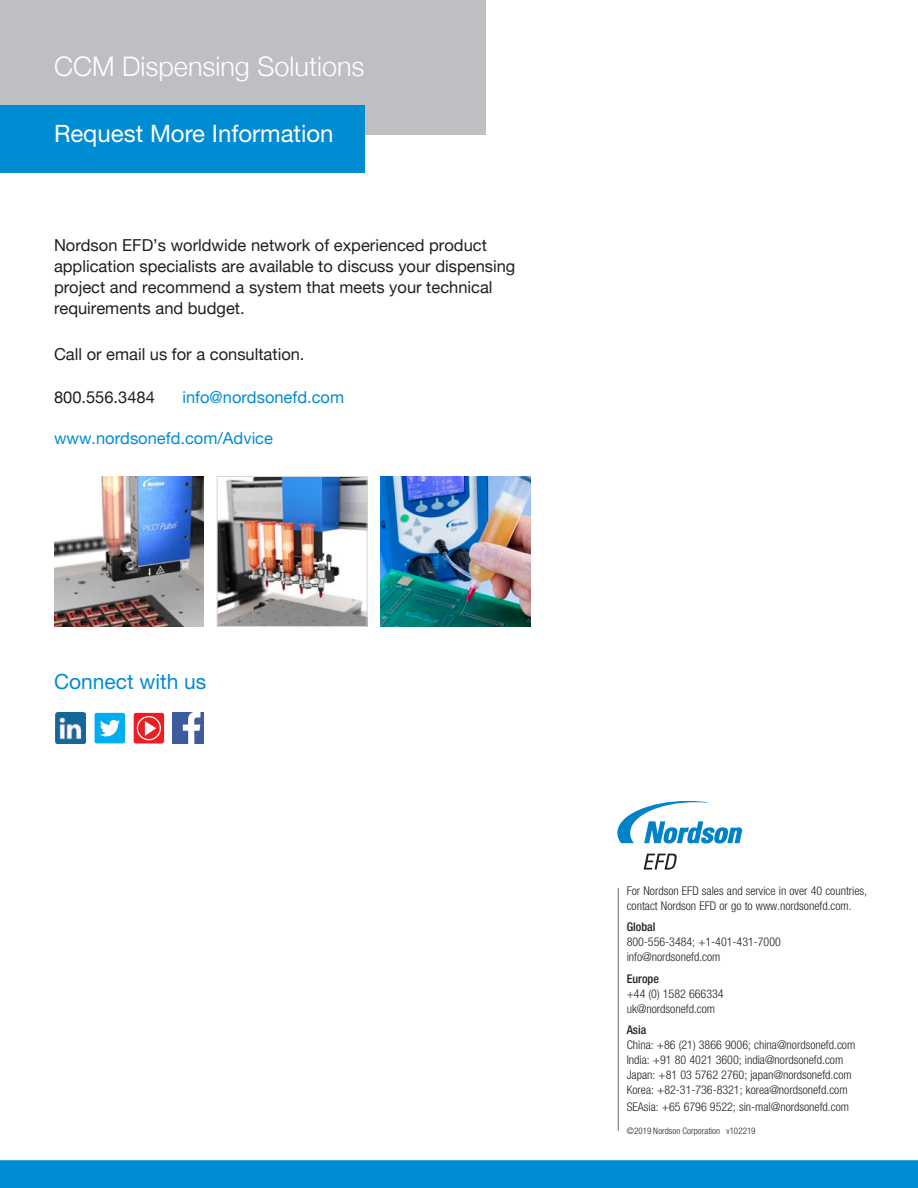
<style>
.page{position:relative;width:918px;height:1188px;background:#fff}
.page>*{position:absolute;margin:0;border:0;box-sizing:border-box;transform-origin:0 0}
.EFD-DataSheet-MainTi{font:300 27px "Helvetica Neue";color:#fff}
.EFD-DataSheet-MainTi-2{font:24px "Helvetica Neue LT Std";color:#fff}
.t1{font:21px "Helvetica Neue LT Std";color:#008cd2}
.t2{font:16.5px/21px "Helvetica Neue";color:#231f20}
.t3{font:16.5px "Helvetica Neue";color:#008cd2}
.EFD-CorpBlock-8L-Hel{font:300 condensed 12px/15px "Helvetica Neue LT Std";color:#231f20}
.t4{font:300 condensed 9px "Helvetica Neue LT Std";letter-spacing:.01em;color:#231f20}
.s1{font-weight:500}
</style>
<div class="page">
<div style="left:0;top:0;width:486px;height:135px;background:#bebfc2"></div>
<div style="left:0;top:105px;width:364px;height:67px;background:#008cd2"></div>
<svg style="left:644px;top:854px;width:33px;height:16px"></svg>
<svg style="left:617px;top:801px;width:125px;height:42px"></svg>
<hr style="left:618px;top:888px;width:1px;height:243px;background:#6c6d70">
<div style="left:0;top:1160px;width:918px;height:28px;background:#008cd2"></div>
<svg style="left:173px;top:713px;width:30px;height:31px"></svg>
<svg style="left:95px;top:713px;width:30px;height:30px"></svg>
<svg style="left:134px;top:713px;width:30px;height:31px"></svg>
<div style="left:137px;top:716px;width:24px;height:24px;border:1px solid #fff;border-radius:50%"></div>
<svg style="left:145px;top:721px;width:11px;height:15px"></svg>
<img style="left:56px;top:713px;width:30px;height:30px">
<img style="left:54px;top:477px;width:150px;height:149px">
<img style="left:219px;top:478px;width:146px;height:147px">
<div style="left:217px;top:476px;width:150px;height:151px;border:1px solid #d4d5d7"></div>
<img style="left:380px;top:477px;width:150px;height:149px">
<p class="EFD-DataSheet-MainTi" style="left:54px;top:49px;width:312px">CCM Dispensing Solutions</p>
<p class="EFD-DataSheet-MainTi-2" style="left:54px;top:119px;width:281px">Request More Information</p>
<p class="t2" style="left:54px;top:235px;width:463px">Nordson EFD’s worldwide network of experienced product application specialists are available to discuss your dispensing project and recommend a system that meets your technical requirements and budget.</p>
<p class="t2" style="left:54px;top:344px;width:252px">Call or email us for a consultation.</p>
<p class="t2" style="left:54px;top:386px;width:102px">800.556.3484</p>
<p class="t3" style="left:182px;top:387px;width:163px">info@nordsonefd.com</p>
<p class="t3" style="left:54px;top:428px;width:221px">www.nordsonefd.com/Advice</p>
<p class="t1" style="left:54px;top:669px;width:154px">Connect with us</p>
<p class="EFD-CorpBlock-8L-Hel" style="left:627px;top:883px;width:242px">For Nordson EFD sales and service in over 40 countries, contact Nordson EFD or go to www.nordsonefd.com.</p>
<p class="EFD-CorpBlock-8L-Hel" style="left:627px;top:919px;width:156px"><span class="s1">Global<br></span>800-556-3484; +1-401-431-7000 info@nordsonefd.com</p>
<p class="EFD-CorpBlock-8L-Hel" style="left:627px;top:971px;width:98px"><span class="s1">Europe<br></span>+44 (0) 1582 666334 uk@nordsonefd.com</p>
<p class="EFD-CorpBlock-8L-Hel" style="left:627px;top:1023px;width:230px"><span class="s1">Asia<br></span>China: +86 (21) 3866 9006; china@nordsonefd.com India: +91 80 4021 3600; india@nordsonefd.com Japan: +81 03 5762 2760; japan@nordsonefd.com Korea: +82-31-736-8321; korea@nordsonefd.com</p>
<p class="EFD-CorpBlock-8L-Hel" style="left:627px;top:1099px;width:224px">SEAsia: +65 6796 9522; sin-mal@nordsonefd.com</p>
<p class="t4" style="left:627px;top:1126px;width:130px">©2019 Nordson Corporation v102219</p>
</div>
